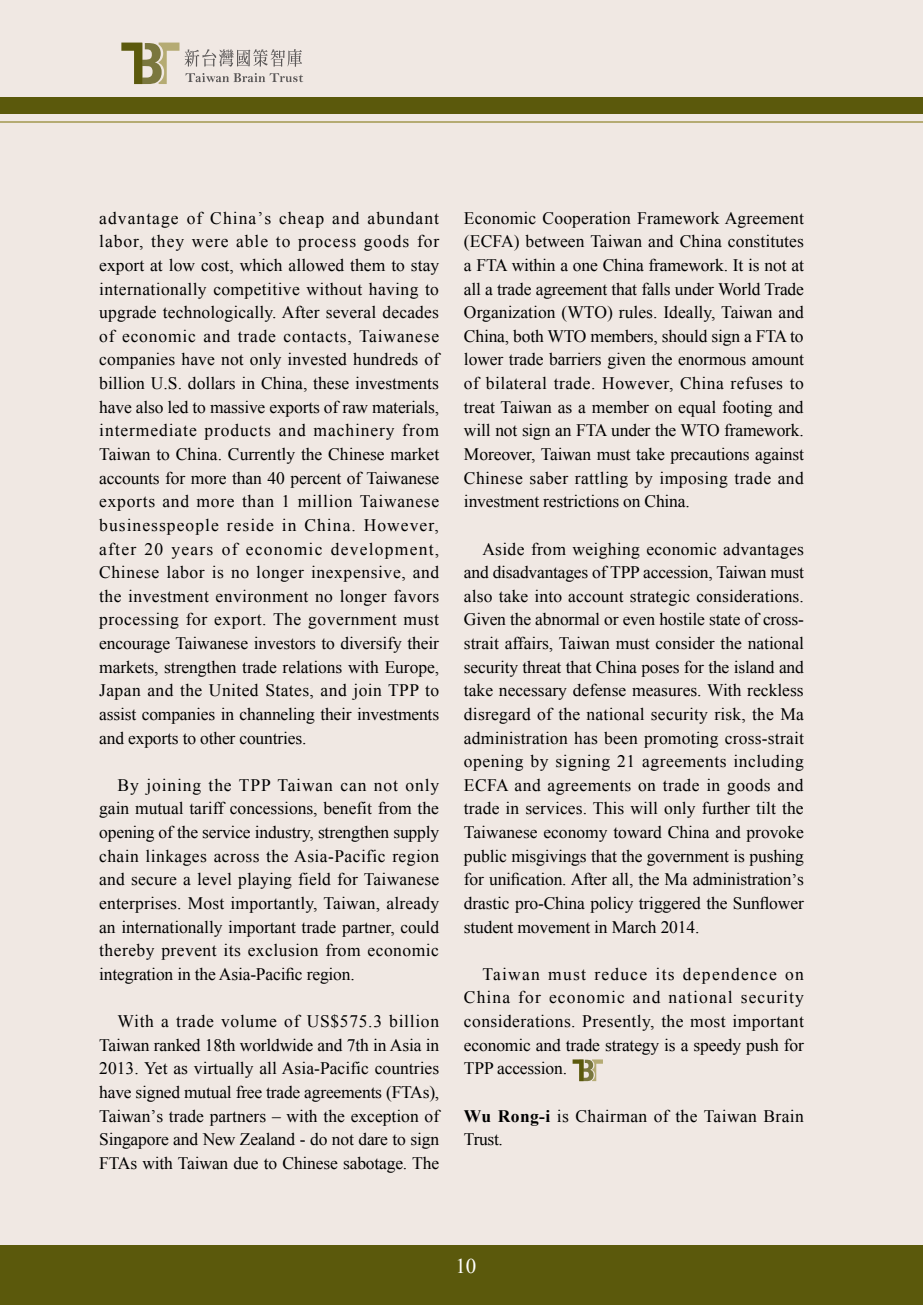
<style>
.page{position:relative;width:923px;height:1305px;background:#f0e8e3}
.page>*{position:absolute;margin:0;border:0;box-sizing:border-box;transform-origin:0 0}
.t1{font:21px "Times New Roman";color:#fff}
.t2{font:17.5px/23.6px "Times New Roman";letter-spacing:-.01em;color:#000;text-align:justify}
.t3{font:17.5px/23.6px "Times New Roman";letter-spacing:.02em;color:#000}
.s1{font-weight:700}
</style>
<div class="page">
<div style="left:0;top:97px;width:923px;height:17px;background:#5b590c"></div>
<hr style="left:0;top:121px;width:923px;height:2px;background:#b5ab73">
<svg style="left:185px;top:73px;width:118px;height:9px"></svg>
<svg style="left:185px;top:49px;width:117px;height:18px"></svg>
<svg style="left:121px;top:43px;width:58px;height:41px"></svg>
<div style="left:0;top:1245px;width:923px;height:60px;background:#5b590c"></div>
<svg style="left:572px;top:1059px;width:31px;height:22px"></svg>
<p class="t2" style="left:99px;top:205px;width:341px">advantage of China’s cheap and abundant labor, they were able to process goods for export at low cost, which allowed them to stay internationally competitive without having to upgrade technologically. After several decades of economic and trade contacts, Taiwanese companies have not only invested hundreds of billion U.S. dollars in China, these investments have also led to massive exports of raw materials, intermediate products and machinery from Taiwan to China. Currently the Chinese market accounts for more than 40 percent of Taiwanese exports and more than 1 million Taiwanese businesspeople reside in China. However, after 20 years of economic development, Chinese labor is no longer inexpensive, and the investment environment no longer favors processing for export. The government must encourage Taiwanese investors to diversify their markets, strengthen trade relations with Europe, Japan and the United States, and join TPP to assist companies in channeling their investments and exports to other countries.</p>
<p class="t2" style="left:99px;top:772px;width:341px;text-indent:18px">By joining the TPP Taiwan can not only gain mutual tariff concessions, benefit from the opening of the service industry, strengthen supply chain linkages across the Asia-Pacific region and secure a level playing field for Taiwanese enterprises. Most importantly, Taiwan, already an internationally important trade partner, could thereby prevent its exclusion from economic integration in the Asia-Pacific region.</p>
<p class="t2" style="left:99px;top:1009px;width:341px;text-indent:18px">With a trade volume of US$575.3 billion Taiwan ranked 18th worldwide and 7th in Asia in 2013. Yet as virtually all Asia-Pacific countries have signed mutual free trade agreements (FTAs), Taiwan’s trade partners – with the exception of Singapore and New Zealand - do not dare to sign FTAs with Taiwan due to Chinese sabotage. The</p>
<p class="t2" style="left:464px;top:205px;width:341px">Economic Cooperation Framework Agreement (ECFA) between Taiwan and China constitutes a FTA within a one China framework. It is not at all a trade agreement that falls under World Trade Organization (WTO) rules. Ideally, Taiwan and China, both WTO members, should sign a FTA to lower trade barriers given the enormous amount of bilateral trade. However, China refuses to treat Taiwan as a member on equal footing and will not sign an FTA under the WTO framework.<br>Moreover, Taiwan must take precautions against Chinese saber rattling by imposing trade and investment restrictions on China.</p>
<p class="t2" style="left:464px;top:536px;width:341px;text-indent:18px">Aside from weighing economic advantages and disadvantages of TPP accession, Taiwan must also take into account strategic considerations.<br>Given the abnormal or even hostile state of cross&shy;strait affairs, Taiwan must consider the national security threat that China poses for the island and take necessary defense measures. With reckless disregard of the national security risk, the Ma administration has been promoting cross-strait opening by signing 21 agreements including ECFA and agreements on trade in goods and trade in services. This will only further tilt the Taiwanese economy toward China and provoke public misgivings that the government is pushing for unification. After all, the Ma administration’s drastic pro-China policy triggered the Sunflower student movement in March 2014.</p>
<p class="t2" style="left:464px;top:961px;width:341px;text-indent:18px">Taiwan must reduce its dependence on China for economic and national security considerations. Presently, the most important economic and trade strategy is a speedy push for TPP accession.</p>
<p class="t3" style="left:464px;top:1103px;width:341px"><span class="s1">Wu Rong-i</span> is Chairman of the Taiwan Brain<br>Trust.</p>
<p class="t1" style="left:455px;top:1251px;width:22px">10</p>
</div>
